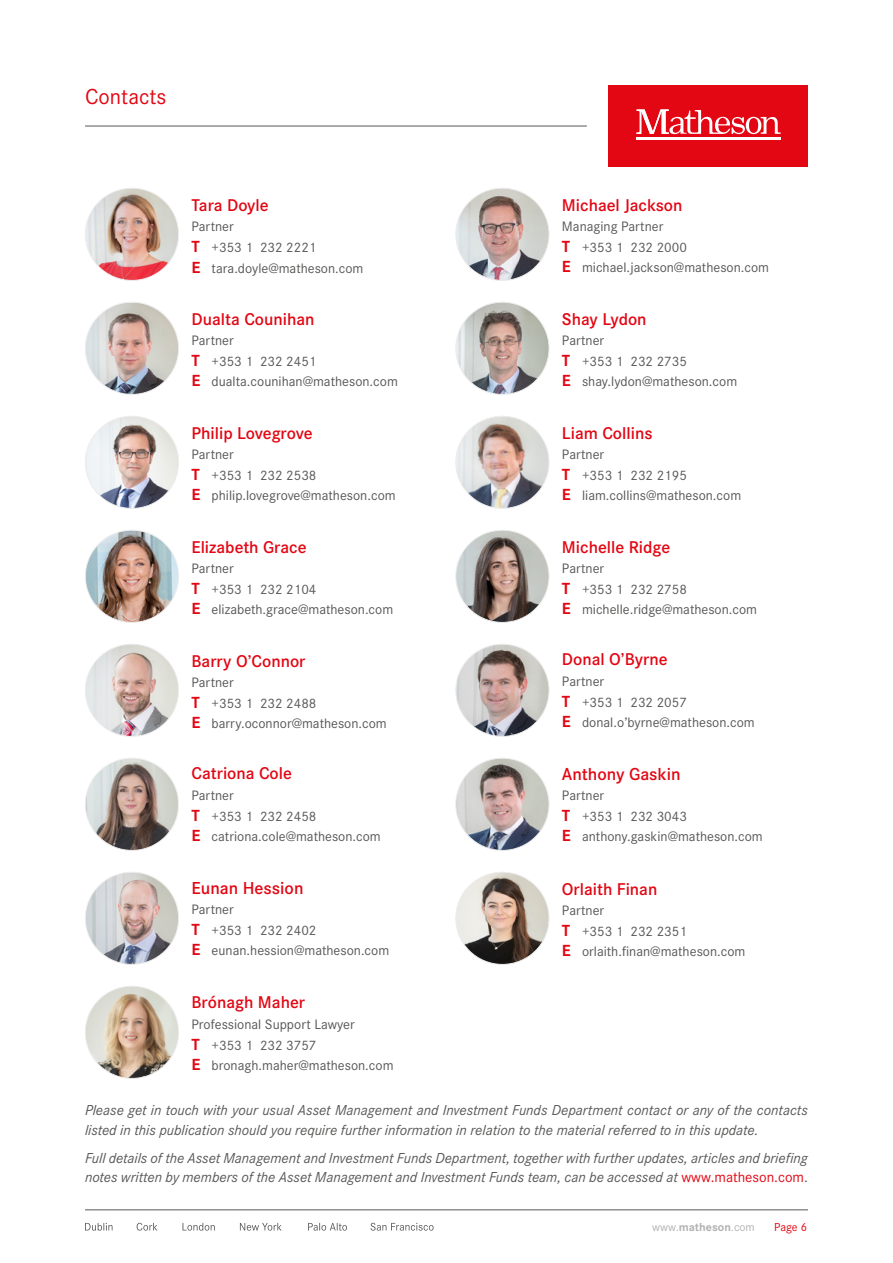
<style>
.page{position:relative;width:893px;height:1263px;background:#fff}
.page>*{position:absolute;margin:0;border:0;box-sizing:border-box;transform-origin:0 0}
.t1{font:22.5px "Corporate S Pro";color:#e30613}
.t2{font:600 18px "Corporate S Pro";color:#e30613}
.t3{font:600 17.7px "Corporate S Pro";color:#e30613}
.t4{font:italic 15px/19.5px "Corporate S Pro";color:#575756}
.t5{font:14.25px/20.5px "Corporate S Pro";color:#575756}
.t6{font:12px "Corporate S Pro";color:#b3b2b2}
.t7{font:12px "Corporate S Pro";color:#e30613}
.s1{font-weight:700;font-size:16.65px;color:#e30613}
.s2{font-style:normal;color:#e30613}
.s3{font-style:normal}
.s4{font-weight:700}
</style>
<div class="page">
<div style="left:608px;top:85px;width:200px;height:82px;background:#e30613"></div>
<hr style="left:636px;top:138px;width:145px;height:2px;background:#fff">
<svg style="left:636px;top:109px;width:145px;height:25px"></svg>
<hr style="left:85px;top:126px;width:502px;height:1px;background:#575756">
<hr style="left:85px;top:1209px;width:723px;height:1px;background:#575756">
<svg style="left:85px;top:1223px;width:349px;height:7px"></svg>
<img style="left:85px;top:188px;width:93px;height:91px">
<img style="left:85px;top:416px;width:94px;height:91px">
<img style="left:457px;top:530px;width:92px;height:91px">
<img style="left:457px;top:872px;width:92px;height:91px">
<img style="left:85px;top:758px;width:93px;height:91px">
<img style="left:457px;top:188px;width:92px;height:91px">
<img style="left:457px;top:302px;width:92px;height:91px">
<img style="left:85px;top:530px;width:94px;height:91px">
<img style="left:85px;top:644px;width:94px;height:91px">
<img style="left:85px;top:303px;width:94px;height:90px">
<img style="left:457px;top:416px;width:92px;height:91px">
<img style="left:457px;top:644px;width:92px;height:91px">
<img style="left:457px;top:758px;width:92px;height:91px">
<img style="left:85px;top:872px;width:94px;height:91px">
<img style="left:85px;top:986px;width:94px;height:91px">
<h1 class="t1" style="left:85px;top:80px;width:83px">Contacts</h1>
<p class="t3" style="left:191px;top:192px;width:79px">Tara Doyle</p>
<p class="t5" style="left:191px;top:215px;width:173px">Partner<br><span class="s1">T</span> +353 1 232 2221<br><span class="s1">E</span> tara.doyle@matheson.com</p>
<p class="t3" style="left:191px;top:306px;width:125px">Dualta Counihan</p>
<p class="t5" style="left:191px;top:329px;width:208px">Partner<br><span class="s1">T</span> +353 1 232 2451<br><span class="s1">E</span> dualta.counihan@matheson.com</p>
<p class="t3" style="left:191px;top:419px;width:123px">Philip Lovegrove</p>
<p class="t5" style="left:191px;top:443px;width:206px">Partner<br><span class="s1">T</span> +353 1 232 2538<br><span class="s1">E</span> philip.lovegrove@matheson.com</p>
<p class="t3" style="left:191px;top:533px;width:117px">Elizabeth Grace</p>
<p class="t5" style="left:191px;top:557px;width:203px">Partner<br><span class="s1">T</span> +353 1 232 2104<br><span class="s1">E</span> elizabeth.grace@matheson.com</p>
<p class="t3" style="left:191px;top:647px;width:115px">Barry O’Connor</p>
<p class="t5" style="left:191px;top:671px;width:197px">Partner<br><span class="s1">T</span> +353 1 232 2488<br><span class="s1">E</span> barry.oconnor@matheson.com</p>
<p class="t3" style="left:191px;top:760px;width:102px">Catriona Cole</p>
<p class="t5" style="left:191px;top:784px;width:191px">Partner<br><span class="s1">T</span> +353 1 232 2458<br><span class="s1">E</span> catriona.cole@matheson.com</p>
<p class="t2" style="left:191px;top:874px;width:114px">Eunan Hession</p>
<p class="t5" style="left:191px;top:898px;width:199px">Partner<br><span class="s1">T</span> +353 1 232 2402<br><span class="s1">E</span> eunan.hession@matheson.com</p>
<p class="t3" style="left:191px;top:989px;width:115px">Brónagh Maher</p>
<p class="t5" style="left:191px;top:1013px;width:204px">Professional Support Lawyer<br><span class="s1">T</span> +353 1 232 3757<br><span class="s1">E</span> bronagh.maher@matheson.com</p>
<p class="t3" style="left:562px;top:192px;width:122px">Michael Jackson</p>
<p class="t5" style="left:562px;top:215px;width:209px">Managing Partner<br><span class="s1">T</span> +353 1 232 2000<br><span class="s1">E</span> michael.jackson@matheson.com</p>
<p class="t3" style="left:562px;top:306px;width:86px">Shay Lydon</p>
<p class="t5" style="left:562px;top:329px;width:177px">Partner<br><span class="s1">T</span> +353 1 232 2735<br><span class="s1">E</span> shay.lydon@matheson.com</p>
<p class="t3" style="left:562px;top:419px;width:92px">Liam Collins</p>
<p class="t5" style="left:562px;top:443px;width:181px">Partner<br><span class="s1">T</span> +353 1 232 2195<br><span class="s1">E</span> liam.collins@matheson.com</p>
<p class="t3" style="left:562px;top:533px;width:110px">Michelle Ridge</p>
<p class="t5" style="left:562px;top:557px;width:197px">Partner<br><span class="s1">T</span> +353 1 232 2758<br><span class="s1">E</span> michelle.ridge@matheson.com</p>
<p class="t3" style="left:562px;top:646px;width:107px">Donal O’Byrne</p>
<p class="t5" style="left:562px;top:670px;width:194px">Partner<br><span class="s1">T</span> +353 1 232 2057<br><span class="s1">E</span> donal.o’byrne@matheson.com</p>
<p class="t2" style="left:562px;top:760px;width:120px">Anthony Gaskin</p>
<p class="t5" style="left:562px;top:784px;width:202px">Partner<br><span class="s1">T</span> +353 1 232 3043<br><span class="s1">E</span> anthony.gaskin@matheson.com</p>
<p class="t3" style="left:562px;top:875px;width:97px">Orlaith Finan</p>
<p class="t5" style="left:562px;top:899px;width:185px">Partner<br><span class="s1">T</span> +353 1 232 2351<br><span class="s1">E</span> orlaith.finan@matheson.com</p>
<p class="t4" style="left:85px;top:1100px;width:724px">Please get in touch with your usual Asset Management and Investment Funds Department contact or any of the contacts listed in this publication should you require further information in relation to the material referred to in this update.</p>
<p class="t4" style="left:85px;top:1147px;width:724px">Full details of the Asset Management and Investment Funds Department, together with further updates, articles and briefing notes written by members of the Asset Management and Investment Funds team, can be accessed at <span class="s2">www.matheson.com</span><span class="s3">.</span></p>
<p class="t6" style="left:652px;top:1218px;width:104px">www.<span class="s4">matheson</span>.com</p>
<p class="t7" style="left:774px;top:1218px;width:34px">Page 6</p>
</div>
